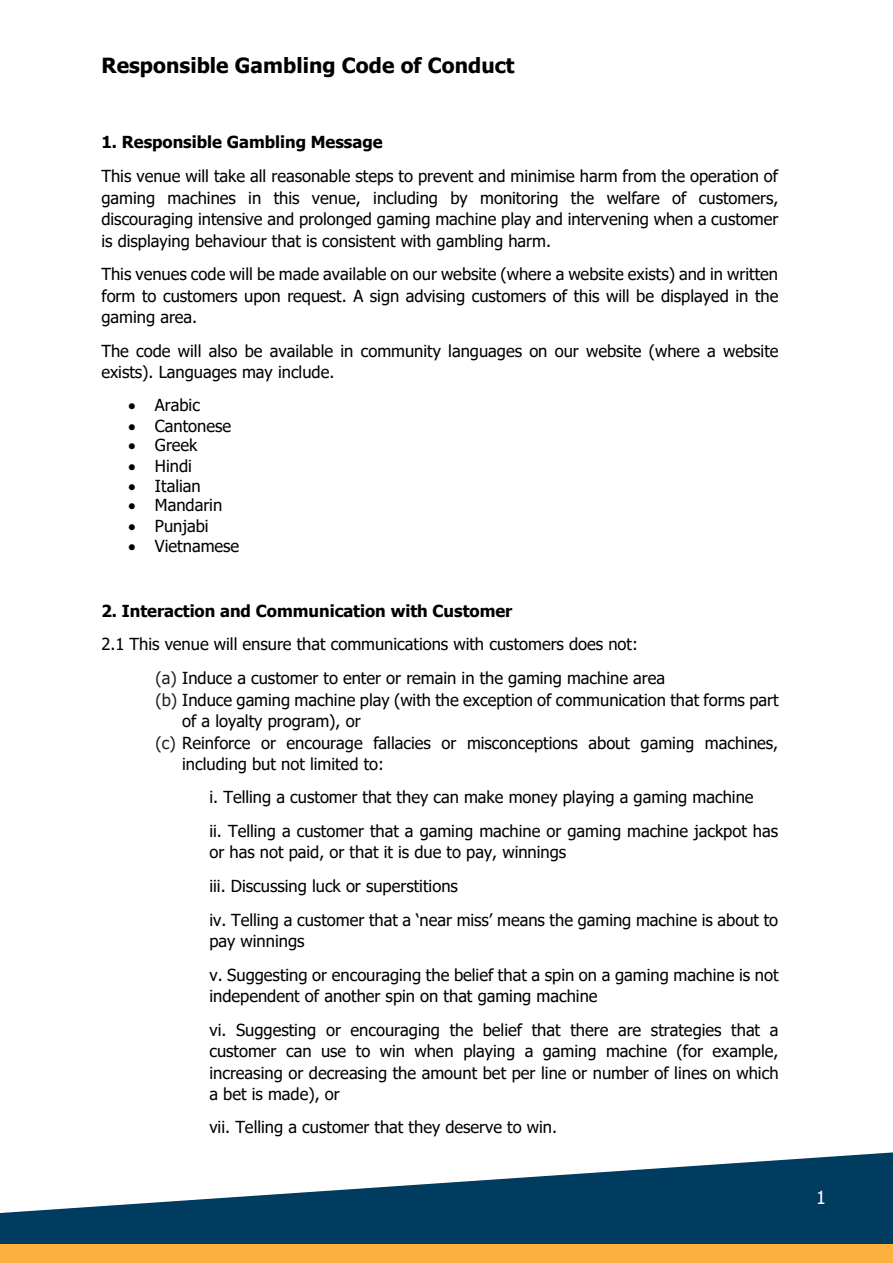
<style>
.page{position:relative;width:893px;height:1263px;background:#fff}
.page>*{position:absolute;margin:0;border:0;box-sizing:border-box;transform-origin:0 0}
.t1{font:700 20.85px "Tahoma";letter-spacing:.005em;color:#000}
.t2{font:18px "Tahoma";color:#fff}
.t3{font:16.5px/21.5px "Tahoma";color:#000}
.t4{font:700 16.5px "Tahoma";color:#000}
.s1{color:#231f20}
</style>
<div class="page">
<svg style="left:0;top:1152px;width:893px;height:92px;fill:#003b60"></svg>
<div style="left:0;top:1244px;width:893px;height:19px;background:#fbb040"></div>
<p class="t1" style="left:101px;top:51px;width:415px">Responsible Gambling Code of Conduct</p>
<p class="t4" style="left:101px;top:131px;width:283px">1. Responsible Gambling Message</p>
<p class="t3" style="left:101px;top:166px;width:678px;text-align:justify">This venue will take all reasonable steps to prevent and minimise harm from the operation of gaming machines in this venue, including by monitoring the welfare of customers, discouraging intensive and prolonged gaming machine play and intervening when a customer is displaying behaviour that is consistent with gambling harm.</p>
<p class="t3" style="left:101px;top:265px;width:679px;text-align:justify">This venues code will be made available on our website (where a website exists) and in written form to customers upon request. A sign advising customers of this will be displayed in the gaming area.</p>
<p class="t3" style="left:101px;top:341px;width:679px">The code will also be available in community languages on our website (where a website exists). Languages may include.</p>
<p class="t3" style="left:128px;top:396px;width:73px">• Arabic</p>
<p class="t3" style="left:128px;top:416px;width:105px">• Cantonese</p>
<p class="t3" style="left:128px;top:436px;width:71px">• Greek</p>
<p class="t3" style="left:128px;top:456px;width:65px">• Hindi</p>
<p class="t3" style="left:128px;top:476px;width:74px">• Italian</p>
<p class="t3" style="left:128px;top:496px;width:96px">• Mandarin</p>
<p class="t3" style="left:128px;top:516px;width:82px">• Punjabi</p>
<p class="t3" style="left:128px;top:536px;width:113px">• Vietnamese</p>
<p class="t4" style="left:101px;top:599px;width:412px">2. Interaction and Communication with Customer</p>
<p class="t3" style="left:155px;top:628px;width:511px;line-height:33.9px;text-indent:-54px">2.1 This venue will ensure that communications with customers does not:<br><span class="s1">(a)</span> Induce a customer to enter or remain in the gaming machine area</p>
<p class="t3" style="left:155px;top:690px;width:625px"><span class="s1">(b)</span> Induce gaming machine play (with the exception of communication that forms part</p>
<p class="t3" style="left:182px;top:711px;width:180px">of a loyalty program), or</p>
<p class="t3" style="left:155px;top:733px;width:624px"><span class="s1">(c)</span> Reinforce or encourage fallacies or misconceptions about gaming machines,</p>
<p class="t3" style="left:182px;top:754px;width:203px">including but not limited to:</p>
<p class="t3" style="left:209px;top:781px;width:570px;line-height:33.9px">i. Telling a customer that they can make money playing a gaming machine<br>ii. Telling a customer that a gaming machine or gaming machine jackpot has</p>
<p class="t3" style="left:209px;top:836px;width:570px;line-height:33.6px">or has not paid, or that it is due to pay, winnings<br>iii. Discussing luck or superstitions<br>iv. Telling a customer that a ‘near miss’ means the gaming machine is about to</p>
<p class="t3" style="left:209px;top:925px;width:571px;line-height:33.9px">pay winnings<br>v. Suggesting or encouraging the belief that a spin on a gaming machine is not</p>
<p class="t3" style="left:209px;top:980px;width:571px;line-height:33.9px">independent of another spin on that gaming machine<br>vi. Suggesting or encouraging the belief that there are strategies that a</p>
<p class="t3" style="left:209px;top:1041px;width:571px;text-align:justify">customer can use to win when playing a gaming machine (for example, increasing or decreasing the amount bet per line or number of lines on which a bet is made), or</p>
<p class="t3" style="left:209px;top:1117px;width:349px">vii. Telling a customer that they deserve to win.</p>
<p class="t2" style="left:816px;top:1186px;width:11px">1</p>
</div>
